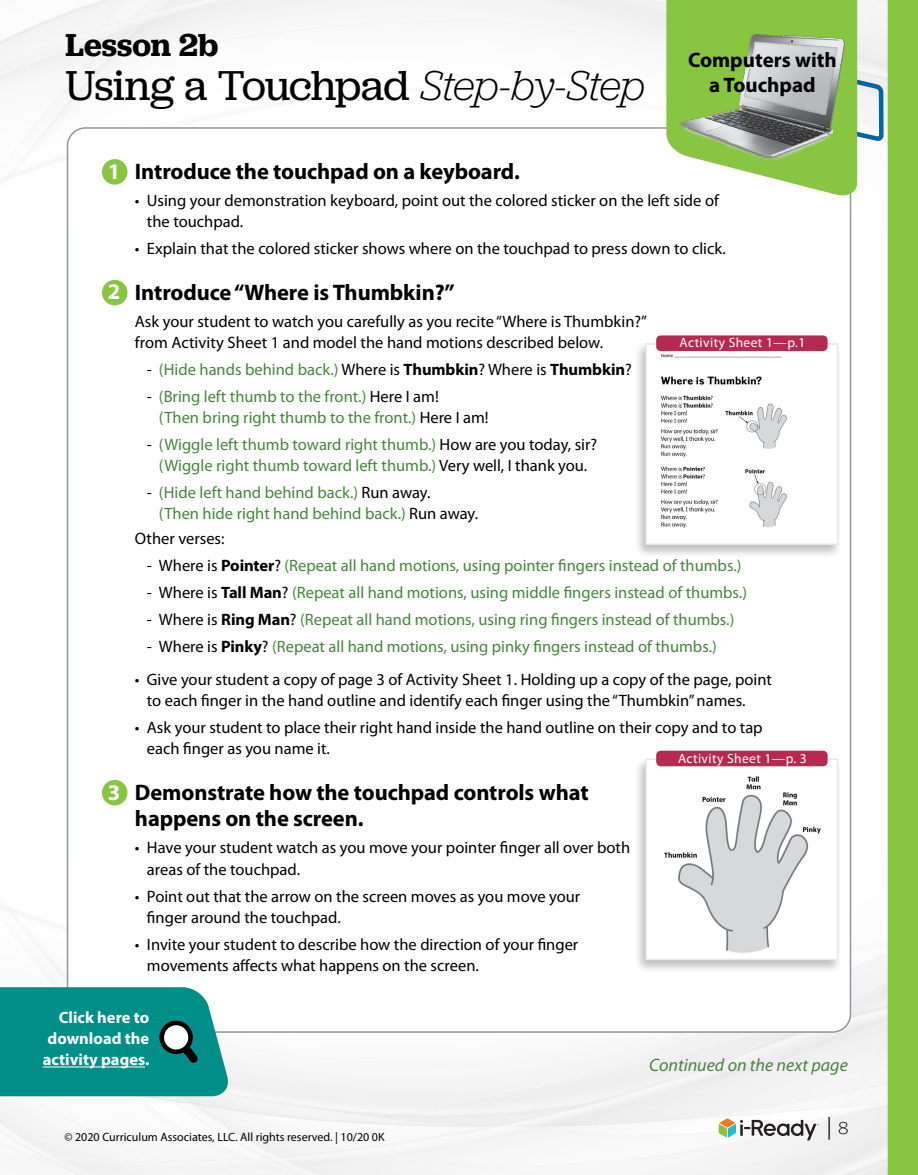
<style>
.page{position:relative;width:918px;height:1175px;background:#fff}
.page>*{position:absolute;margin:0;border:0;box-sizing:border-box;transform-origin:0 0}
.t1{font:43.5px "Jubilat";letter-spacing:-.015em;color:#000}
.t2{font:600 33px "Jubilat";color:#000}
.t3{font:300 27px "Jubilat";color:#000}
.t4{font:700 22.5px/26.2px "Myriad Pro";letter-spacing:-.005em;color:#000}
.t5{font:700 21px/25.2px "Myriad Pro";color:#000;text-align:center}
.t6{font:italic 18px "Myriad Pro";color:#47863e}
.t7{font:16.5px/21px "Myriad Pro";color:#000}
.t8{font:16.5px/21px "Myriad Pro";color:#47863e}
.t9{font:700 16.5px/21px "Myriad Pro";color:#fff;text-align:justify}
.t10{font:13.5px "Myriad Pro";letter-spacing:.03em;color:#fff}
.t11{font:12px "Myriad Pro";color:#000}
.s1{font-weight:300;font-style:italic}
.s2{color:#fff}
.s3{color:#000}
.s4{font-weight:700;color:#000}
.s5{font-size:18px}
</style>
<div class="page">
<img style="left:66px;top:665px;width:1px;height:149px">
<img style="left:66px;top:815px;width:1px;height:71px">
<img style="left:213px;top:1118px;width:15px;height:1px">
<img style="left:785px;top:1126px;width:103px;height:48px">
<img style="left:815px;top:1131px;width:73px;height:43px">
<img style="left:34px;top:936px;width:33px;height:51px">
<svg style="left:5px;top:906px;width:7px;height:6px"></svg>
<div style="left:141px;top:1032px;width:200px;height:80px;background:#f5f5f5"></div>
<img style="left:367px;top:1115px;width:34px;height:5px">
<img style="left:469px;top:1095px;width:3px;height:5px">
<img style="left:372px;top:1100px;width:100px;height:18px">
<svg style="left:82px;top:1125px;width:5px;height:6px"></svg>
<div style="left:243px;top:1135px;width:126px;height:21px;background:#f6f6f6"></div>
<img style="left:378px;top:1123px;width:23px;height:3px">
<img style="left:412px;top:1102px;width:92px;height:16px">
<img style="left:0;top:1130px;width:17px;height:1px">
<div style="left:715px;top:1134px;width:78px;height:26px;background:#f4f4f4"></div>
<img style="left:579px;top:1160px;width:28px;height:4px">
<img style="left:579px;top:1130px;width:19px;height:1px">
<img style="left:565px;top:1130px;width:14px;height:3px">
<img style="left:444px;top:1139px;width:80px;height:17px">
<img style="left:25px;top:1151px;width:46px;height:9px">
<img style="left:40px;top:1156px;width:30px;height:7px">
<img style="left:47px;top:1159px;width:5px;height:5px">
<img style="left:52px;top:1157px;width:109px;height:17px">
<img style="left:70px;top:1167px;width:21px;height:6px">
<img style="left:262px;top:1156px;width:14px;height:2px">
<img style="left:371px;top:1145px;width:18px;height:1px">
<img style="left:276px;top:1146px;width:117px;height:12px">
<img style="left:486px;top:1120px;width:49px;height:7px">
<img style="left:127px;top:1160px;width:17px;height:5px">
<img style="left:137px;top:1161px;width:66px;height:13px">
<img style="left:168px;top:1158px;width:111px;height:12px">
<div style="left:400px;top:1137px;width:116px;height:18px;background:#f5f5f5"></div>
<img style="left:266px;top:1159px;width:17px;height:10px">
<svg style="left:279px;top:1167px;width:43px;height:7px"></svg>
<img style="left:393px;top:1151px;width:23px;height:5px">
<div style="left:283px;top:1152px;width:127px;height:17px;background:#f2f2f2"></div>
<svg style="left:521px;top:1125px;width:26px;height:3px"></svg>
<div style="left:610px;top:1001px;width:278px;height:102px;background:#f1f1f1"></div>
<img style="left:66px;top:272px;width:1px;height:149px">
<img style="left:66px;top:200px;width:1px;height:71px">
<img style="left:34px;top:85px;width:53px;height:65px">
<svg style="left:4px;top:174px;width:8px;height:7px"></svg>
<img style="left:34px;top:85px;width:45px;height:4px">
<img style="left:30px;top:25px;width:60px;height:13px">
<div style="left:22px;top:38px;width:77px;height:47px;background:#f4f4f4"></div>
<img style="left:0;top:64px;width:30px;height:21px">
<img style="left:90px;top:24px;width:51px;height:43px">
<img style="left:79px;top:55px;width:14px;height:15px">
<div style="left:102px;top:0;width:133px;height:64px;background:#f4f4f4"></div>
<img style="left:610px;top:0;width:278px;height:85px">
<svg style="left:719px;top:1118px;width:100px;height:22px"></svg>
<div style="left:888px;top:0;width:30px;height:1174px;background:#88c540"></div>
<div style="left:68px;top:128px;width:782px;height:904px;background:#fff;border-radius:18px"></div>
<div style="left:102px;top:159px;width:25px;height:26px;background:#88c540;border-radius:50%"></div>
<div style="left:102px;top:280px;width:25px;height:25px;background:#88c540;border-radius:50%"></div>
<div style="left:102px;top:780px;width:25px;height:25px;background:#88c540;border-radius:50%"></div>
<svg style="left:0;top:987px;width:233px;height:109px;background:#179690"></svg>
<div style="left:634px;top:341px;width:208px;height:217px;background:#000;opacity:.25"></div>
<img style="left:648px;top:346px;width:183px;height:196px">
<div style="left:645px;top:343px;width:193px;height:202px;border:2px solid #e6e7e8"></div>
<svg style="left:831px;top:77px;width:55px;height:1097px"></svg>
<svg style="left:666px;top:0;width:191px;height:202px"></svg>
<img style="left:678px;top:30px;width:167px;height:142px">
<div style="left:634px;top:756px;width:208px;height:217px;background:#000;opacity:.25"></div>
<img style="left:648px;top:761px;width:187px;height:196px">
<div style="left:645px;top:758px;width:193px;height:202px;border:2px solid #e6e7e8"></div>
<div style="left:656px;top:750px;width:172px;height:16px;background:#b82952;border-radius:4px"></div>
<div style="left:656px;top:335px;width:172px;height:16px;background:#b82952;border-radius:4px"></div>
<h2 class="t2" style="left:65px;top:24px;width:154px">Lesson 2b</h2>
<h1 class="t1" style="left:65px;top:58px;width:581px">Using a Touchpad <span class="s1">Step-by-Step</span></h1>
<p class="t5" style="left:688px;top:47px;width:150px">Computers with a Touchpad</p>
<h3 class="t4" style="left:108px;top:159px;width:414px"><span class="s2">1</span> Introduce the touchpad on a keyboard.</h3>
<p class="t7" style="left:147px;top:191px;width:573px;text-indent:-12px">• Using your demonstration keyboard, point out the colored sticker on the left side of the touchpad.</p>
<p class="t7" style="left:135px;top:239px;width:592px">• Explain that the colored sticker shows where on the touchpad to press down to click.</p>
<h3 class="t4" style="left:108px;top:280px;width:348px"><span class="s2">2</span> Introduce “Where is Thumbkin?”</h3>
<p class="t7" style="left:135px;top:311px;width:514px">Ask your student to watch you carefully as you recite “Where is Thumbkin?” from Activity Sheet 1 and model the hand motions described below.</p>
<p class="t8" style="left:147px;top:359px;width:486px"><span class="s3">-</span> (Hide hands behind back.) <span class="s3">Where is</span> <span class="s4">Thumbkin</span><span class="s3">? Where is</span> <span class="s4">Thumbkin</span><span class="s3">?</span></p>
<p class="t8" style="left:159px;top:386px;width:331px;text-indent:-12px"><span class="s3">-</span> (Bring left thumb to the front.) <span class="s3">Here I am!<br></span>(Then bring right thumb to the front.) <span class="s3">Here I am!</span></p>
<p class="t8" style="left:147px;top:434px;width:452px;text-align:center"><span class="s3">-</span> (Wiggle left thumb toward right thumb.) <span class="s3">How are you today, sir? </span>(Wiggle right thumb toward left thumb.) <span class="s3">Very well, I thank you.</span></p>
<p class="t8" style="left:159px;top:482px;width:321px;text-indent:-12px"><span class="s3">-</span> (Hide left hand behind back.) <span class="s3">Run away.<br></span>(Then hide right hand behind back.) <span class="s3">Run away.</span></p>
<p class="t7" style="left:135px;top:528px;width:91px">Other verses:</p>
<p class="t8" style="left:147px;top:555px;width:596px"><span class="s3">- Where is</span> <span class="s4">Pointer</span><span class="s3">?</span> (Repeat all hand motions, using pointer fingers instead of thumbs.)</p>
<p class="t8" style="left:147px;top:582px;width:602px"><span class="s3">- Where is</span> <span class="s4">Tall Man</span><span class="s3">?</span> (Repeat all hand motions, using middle fingers instead of thumbs.)</p>
<p class="t8" style="left:147px;top:609px;width:589px"><span class="s3">- Where is</span> <span class="s4">Ring Man</span><span class="s3">?</span> (Repeat all hand motions, using ring fingers instead of thumbs.)</p>
<p class="t8" style="left:147px;top:636px;width:571px"><span class="s3">- Where is</span> <span class="s4">Pinky</span><span class="s3">?</span> (Repeat all hand motions, using pinky fingers instead of thumbs.)</p>
<p class="t7" style="left:147px;top:669px;width:627px;text-indent:-12px">• Give your student a copy of page 3 of Activity Sheet 1. Holding up a copy of the page, point to each finger in the hand outline and identify each finger using the “Thumbkin” names.</p>
<p class="t7" style="left:147px;top:717px;width:617px;text-indent:-12px">• Ask your student to place their right hand inside the hand outline on their copy and to tap each finger as you name it.</p>
<h3 class="t4" style="left:135px;top:779px;width:455px;text-indent:-27px"><span class="s2">3</span> Demonstrate how the touchpad controls what happens on the screen.</h3>
<p class="t7" style="left:147px;top:837px;width:485px;text-indent:-12px">• Have your student watch as you move your pointer finger all over both areas of the touchpad.</p>
<p class="t7" style="left:147px;top:885px;width:435px;text-indent:-12px">• Point out that the arrow on the screen moves as you move your finger around the touchpad.</p>
<p class="t7" style="left:147px;top:933px;width:433px;text-indent:-12px">• Invite your student to describe how the direction of your finger movements affects what happens on the screen.</p>
<p class="t9" style="left:43px;top:1007px;width:108px;text-indent:16px">Click here to download the activity pages.</p>
<p class="t10" style="left:680px;top:335px;width:127px">Activity Sheet 1—p.1</p>
<p class="t10" style="left:678px;top:750px;width:130px">Activity Sheet 1—p. 3</p>
<p class="t6" style="left:649px;top:1054px;width:200px">Continued on the next page</p>
<p class="t11" style="left:64px;top:1130px;width:322px">© 2020 Curriculum Associates, LLC. All rights reserved. | 10/20 0K</p>
<h3 class="t3" style="left:827px;top:1109px;width:23px">| <span class="s5">8</span></h3>
</div>
